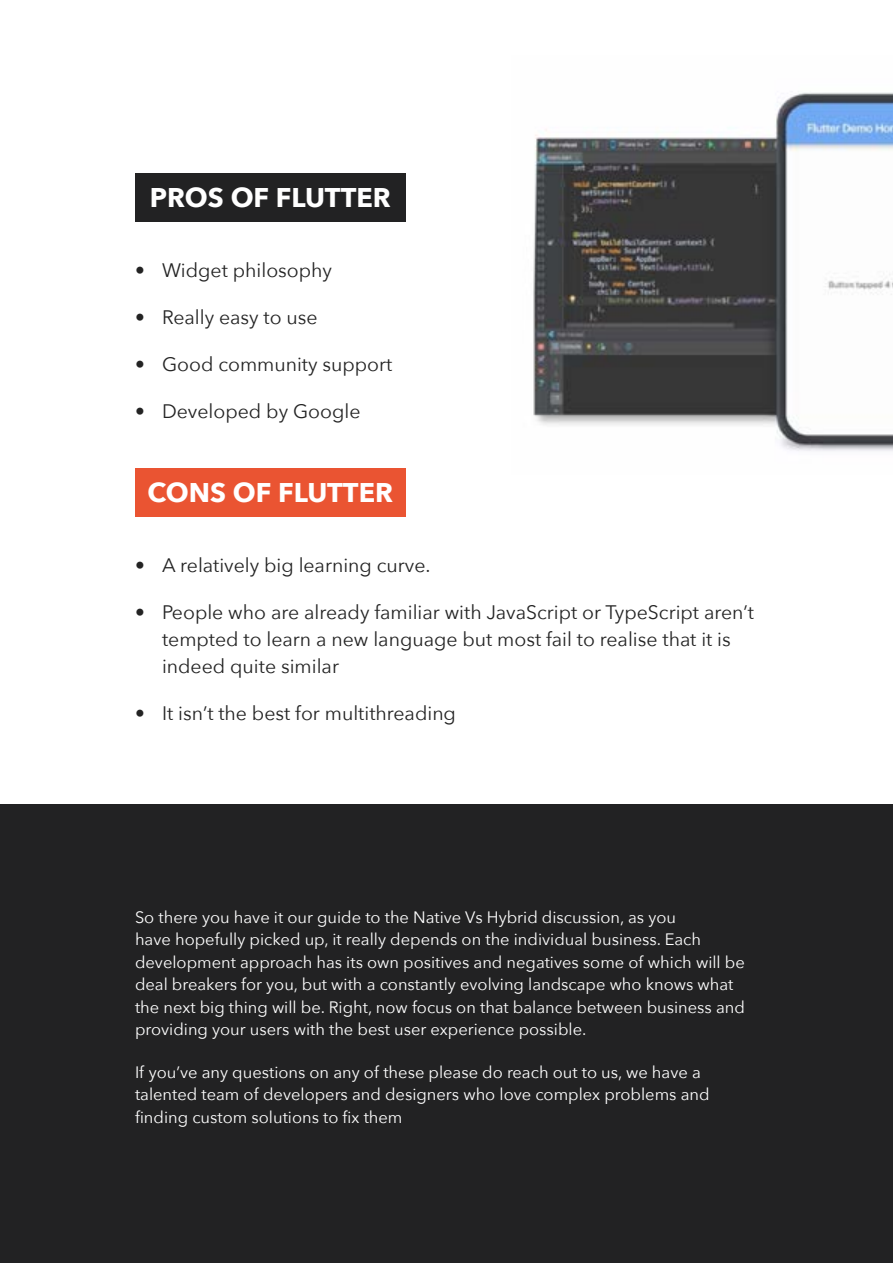
<style>
.page{position:relative;width:893px;height:1263px;background:#fff}
.page>*{position:absolute;margin:0;border:0;box-sizing:border-box;transform-origin:0 0}
.t1{font:700 27px "Avenir Next";color:#fff}
.t2{font:19.5px/27px "Avenir Next";color:#232323}
.t3{font:16.5px/22.5px "Avenir Next";color:#fff}
</style>
<div class="page">
<div style="left:135px;top:173px;width:270px;height:48px;background:#222223"></div>
<div style="left:135px;top:468px;width:270px;height:48px;background:#ea5432"></div>
<div style="left:0;top:804px;width:892px;height:459px;background:#222223"></div>
<img style="left:533px;top:92px;width:360px;height:359px">
<h1 class="t1" style="left:150px;top:174px;width:242px">PROS OF FLUTTER</h1>
<p class="t2" style="left:135px;top:256px;width:199px">• Widget philosophy</p>
<p class="t2" style="left:135px;top:303px;width:184px">• Really easy to use</p>
<p class="t2" style="left:135px;top:350px;width:259px">• Good community support</p>
<p class="t2" style="left:135px;top:397px;width:227px">• Developed by Google</p>
<h1 class="t1" style="left:147px;top:469px;width:247px">CONS OF FLUTTER</h1>
<p class="t2" style="left:135px;top:551px;width:297px">• A relatively big learning curve.</p>
<p class="t2" style="left:162px;top:598px;width:594px;text-indent:-27px">• People who are already familiar with JavaScript or TypeScript aren’t tempted to learn a new language but most fail to realise that it is indeed quite similar</p>
<p class="t2" style="left:135px;top:699px;width:322px">• It isn’t the best for multithreading</p>
<p class="t3" style="left:135px;top:905px;width:611px">So there you have it our guide to the Native Vs Hybrid discussion, as you<br>have hopefully picked up, it really depends on the individual business. Each development approach has its own positives and negatives some of which will be deal breakers for you, but with a constantly evolving landscape who knows what the next big thing will be. Right, now focus on that balance between business and providing your users with the best user experience possible.</p>
<p class="t3" style="left:135px;top:1060px;width:576px">If you’ve any questions on any of these please do reach out to us, we have a talented team of developers and designers who love complex problems and finding custom solutions to fix them</p>
</div>
